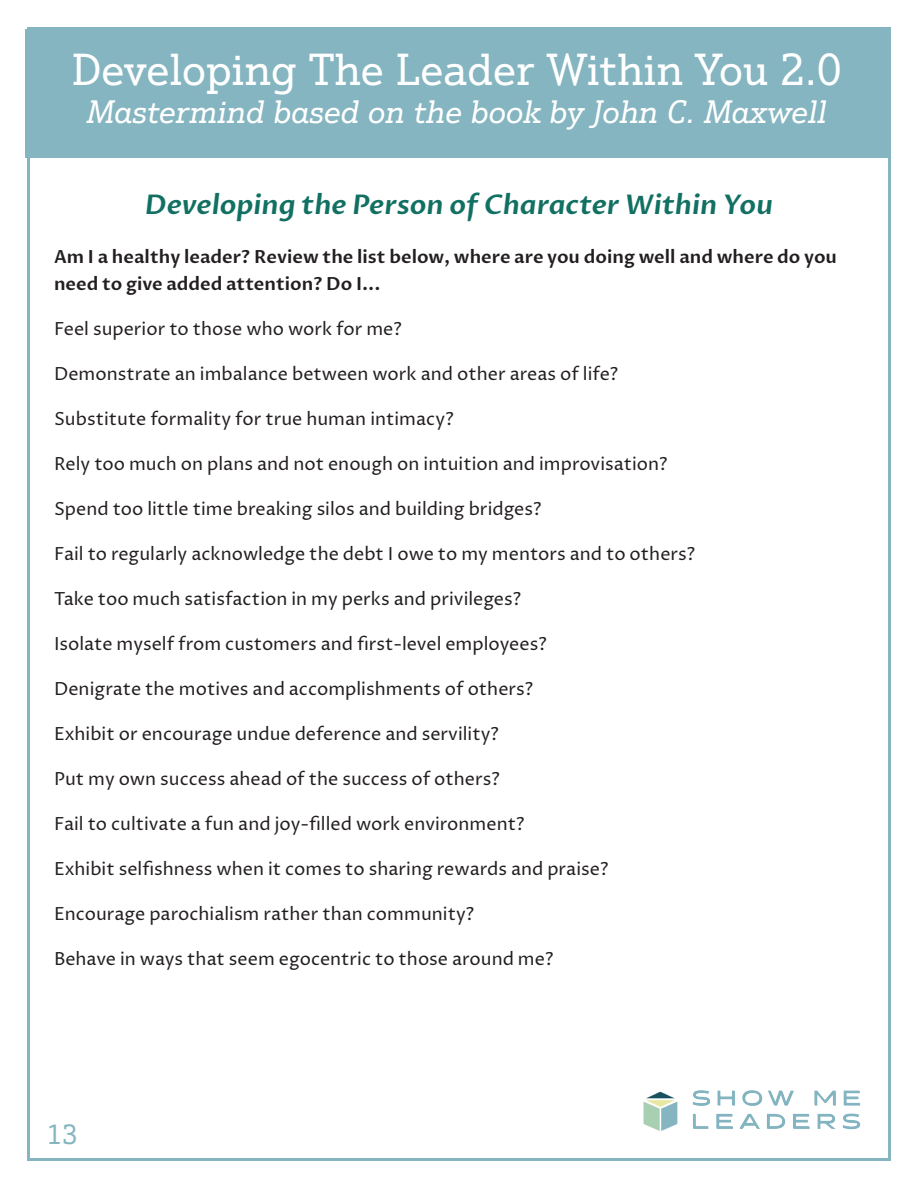
<style>
.page{position:relative;width:918px;height:1188px;background:#fff}
.page>*{position:absolute;margin:0;border:0;box-sizing:border-box;transform-origin:0 0}
.t1{font:43.5px "Justus Pro";color:#fff}
.t2{font:italic 31.5px "Justus Pro";color:#fff}
.t3{font:italic 600 27px "Proza Libre";color:#117062}
.t4{font:27px "Justus Pro";color:#85b5c0}
.t5{font:18px "Proza Libre";color:#231f20}
.t6{font:600 18px/27px "Proza Libre";color:#231f20}
</style>
<div class="page">
<div style="left:25px;top:29px;width:864px;height:129px;background:#85b5c0"></div>
<img style="left:643px;top:1090px;width:218px;height:41px">
<h1 class="t1" style="left:72px;top:43px;width:771px">Developing The Leader Within You 2.0</h1>
<h2 class="t2" style="left:87px;top:92px;width:742px">Mastermind based on the book by John C. Maxwell</h2>
<p class="t3" style="left:145px;top:188px;width:630px">Developing the Person of Character Within You</p>
<p class="t6" style="left:54px;top:243px;width:785px">Am I a healthy leader? Review the list below, where are you doing well and where do you need to give added attention? Do I...</p>
<p class="t5" style="left:54px;top:317px;width:349px">Feel superior to those who work for me?</p>
<p class="t5" style="left:54px;top:362px;width:566px">Demonstrate an imbalance between work and other areas of life?</p>
<p class="t5" style="left:54px;top:407px;width:401px">Substitute formality for true human intimacy?</p>
<p class="t5" style="left:54px;top:452px;width:615px">Rely too much on plans and not enough on intuition and improvisation?</p>
<p class="t5" style="left:54px;top:497px;width:489px">Spend too little time breaking silos and building bridges?</p>
<p class="t5" style="left:54px;top:542px;width:643px">Fail to regularly acknowledge the debt I owe to my mentors and to others?</p>
<p class="t5" style="left:54px;top:587px;width:469px">Take too much satisfaction in my perks and privileges?</p>
<p class="t5" style="left:54px;top:632px;width:494px">Isolate myself from customers and first-level employees?</p>
<p class="t5" style="left:54px;top:677px;width:481px">Denigrate the motives and accomplishments of others?</p>
<p class="t5" style="left:54px;top:722px;width:447px">Exhibit or encourage undue deference and servility?</p>
<p class="t5" style="left:54px;top:767px;width:447px">Put my own success ahead of the success of others?</p>
<p class="t5" style="left:54px;top:812px;width:472px">Fail to cultivate a fun and joy-filled work environment?</p>
<p class="t5" style="left:54px;top:857px;width:556px">Exhibit selfishness when it comes to sharing rewards and praise?</p>
<p class="t5" style="left:54px;top:902px;width:422px">Encourage parochialism rather than community?</p>
<p class="t5" style="left:54px;top:947px;width:501px">Behave in ways that seem egocentric to those around me?</p>
<h3 class="t4" style="left:47px;top:1117px;width:32px">13</h3>
</div>
